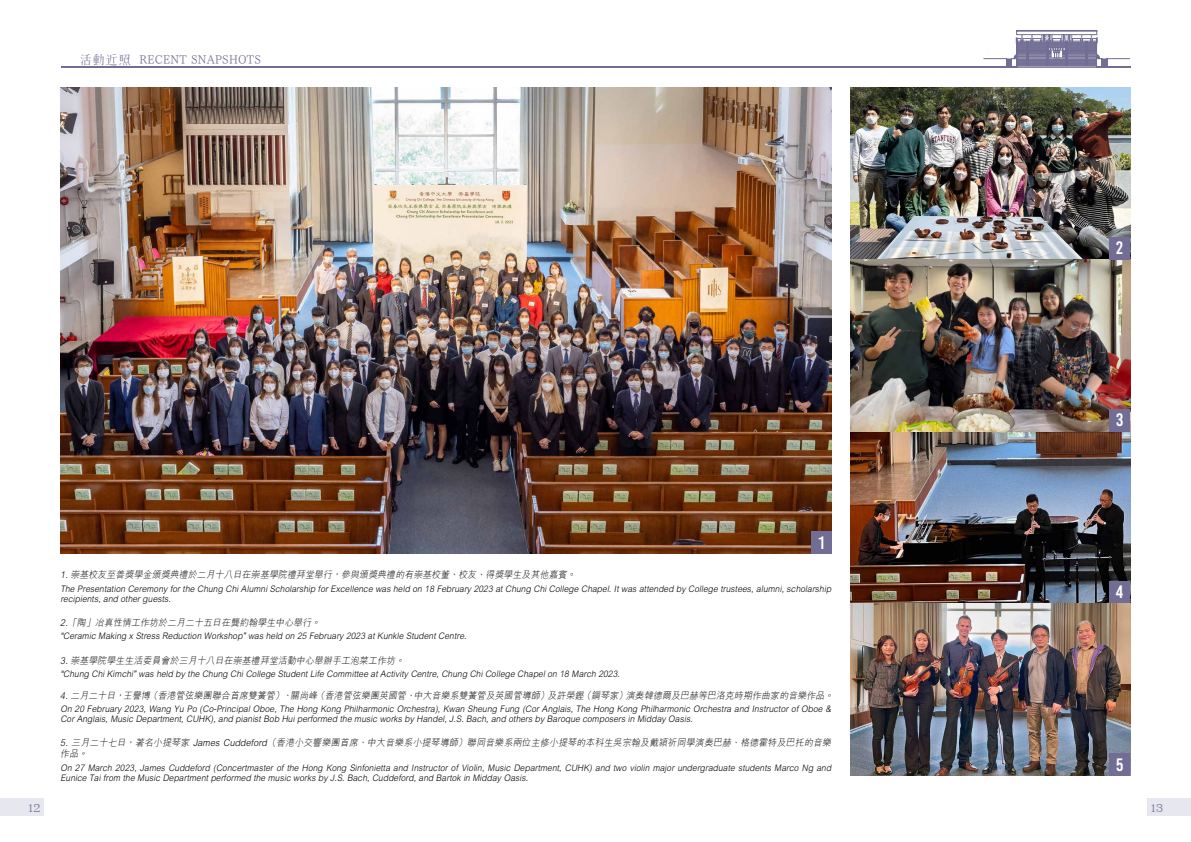
<style>
.page{position:relative;width:1191px;height:842px;background:#fff}
.page>*{position:absolute;margin:0;border:0;box-sizing:border-box;transform-origin:0 0}
.t1{font:18px "Bebas Kai";color:#fff}
.t2{font:12px "Tsuku Min Pro L";letter-spacing:.02em;color:#716d94;scale:.94 1}
.t3{font:12px "XANO mincho U32";color:#716d94}
.t4{font:italic 300 9.5px/11px "M Hei HK";color:#000;scale:.94 1}
.t5{font:italic 300 9px/10px "M Hei HK";color:#000;scale:.94 1}
.s1{font-family:"Kochi Mincho"}
.s2{font-family:"Arial";font-weight:400}
</style>
<div class="page">
<div style="left:0;top:799px;width:43px;height:17px;background:#e7e7ef"></div>
<div style="left:1148px;top:799px;width:43px;height:17px;background:#e7e7ef"></div>
<hr style="left:61px;top:67px;width:1069px;height:1px;background:#716d94">
<svg style="left:983px;top:30px;width:146px;height:37px"></svg>
<hr style="left:1017px;top:58px;width:79px;height:1px;background:#716d94">
<img style="left:61px;top:87px;width:770px;height:466px">
<img style="left:850px;top:87px;width:280px;height:688px">
<div style="left:811px;top:531px;width:20px;height:22px;background:#716d94"></div>
<div style="left:1109px;top:237px;width:21px;height:22px;background:#716d94"></div>
<div style="left:1109px;top:409px;width:21px;height:22px;background:#716d94"></div>
<div style="left:1109px;top:581px;width:21px;height:22px;background:#716d94"></div>
<div style="left:1109px;top:753px;width:21px;height:22px;background:#716d94"></div>
<h2 class="t2" style="left:80px;top:49px;width:194px"><span class="s1">活動近照</span> RECENT SNAPSHOTS</h2>
<h1 class="t1" style="left:818px;top:533px;width:8px">1</h1>
<p class="t4" style="left:60px;top:569px;width:552px">1.崇基校友至善獎學金頒獎典禮於二月十八日在崇基學院禮拜堂舉行，參與頒獎典禮的有崇基校董、校友、得獎學生及其他嘉賓。</p>
<p class="t5" style="left:60px;top:583px;width:823px">The Presentation Ceremony forthe Chung ChiAlumniScholarship forExcellence was held on 18 February 2023 atChung ChiCollege Chapel.Itwas attended by College trustees,alumni,scholarship recipients,and otherguests.</p>
<p class="t4" style="left:60px;top:617px;width:281px">2.「陶」冶真性情工作坊於二月二十五日在龔約翰學生中心舉行。</p>
<p class="t5" style="left:60px;top:631px;width:436px"><span class="s2">“</span>Ceramic Making x Stress Reduction Workshop<span class="s2">”</span>was held on 25 February 2023 atKunkle StudentCentre.</p>
<p class="t4" style="left:60px;top:654px;width:370px">3.崇基學院學生生活委員會於三月十八日在崇基禮拜堂活動中心舉辦手工泡菜工作坊。</p>
<p class="t5" style="left:60px;top:668px;width:599px"><span class="s2">“</span>Chung ChiKimchi<span class="s2">”</span>was held by the Chung ChiCollege StudentLife Committee atActivity Centre,Chung ChiCollege Chapelon 18 March 2023.</p>
<p class="t4" style="left:60px;top:689px;width:826px">4.二月二十日，王譽博（香港管弦樂團聯合首席雙簧管）、關尚峰（香港管弦樂團英國管、中大音樂系雙簧管及英國管導師）及許榮鏗（鋼琴家）演奏韓德爾及巴赫等巴洛克時期作曲家的音樂作品。</p>
<p class="t5" style="left:60px;top:703px;width:823px">On 20 February 2023, Wang Yu Po (Co-Principal Oboe, The Hong Kong Philharmonic Orchestra), Kwan Sheung Fung (Cor Anglais, The Hong Kong Philharmonic Orchestra and Instructor of Oboe &amp;<br>CorAnglais,Music Department,CUHK),and pianistBob Huiperformed the music works by Handel,J.S.Bach,and others by Baroque composers in Midday Oasis.</p>
<p class="t4" style="left:60px;top:737px;width:824px">5. 三月二十七日，著名小提琴家 James Cuddeford（香港小交響樂團首席、中大音樂系小提琴導師）聯同音樂系兩位主修小提琴的本科生吳宗翰及戴潁祈同學演奏巴赫、格德霍特及巴托的音樂作品。</p>
<p class="t5" style="left:60px;top:762px;width:823px">On 27 March 2023, James Cuddeford (Concertmaster of the Hong Kong Sinfonietta and Instructor of Violin, Music Department, CUHK) and two violin major undergraduate students Marco Ng and<br>Eunice Taifrom the Music Departmentperformed the music works by J.S.Bach,Cuddeford,and Bartok in Midday Oasis.</p>
<h1 class="t1" style="left:1116px;top:238px;width:8px">2</h1>
<h1 class="t1" style="left:1116px;top:410px;width:9px">3</h1>
<h1 class="t1" style="left:1116px;top:582px;width:9px">4</h1>
<h1 class="t1" style="left:1116px;top:755px;width:9px">5</h1>
<h2 class="t3" style="left:28px;top:801px;width:14px">12</h2>
<h2 class="t3" style="left:1150px;top:801px;width:14px">13</h2>
</div>
